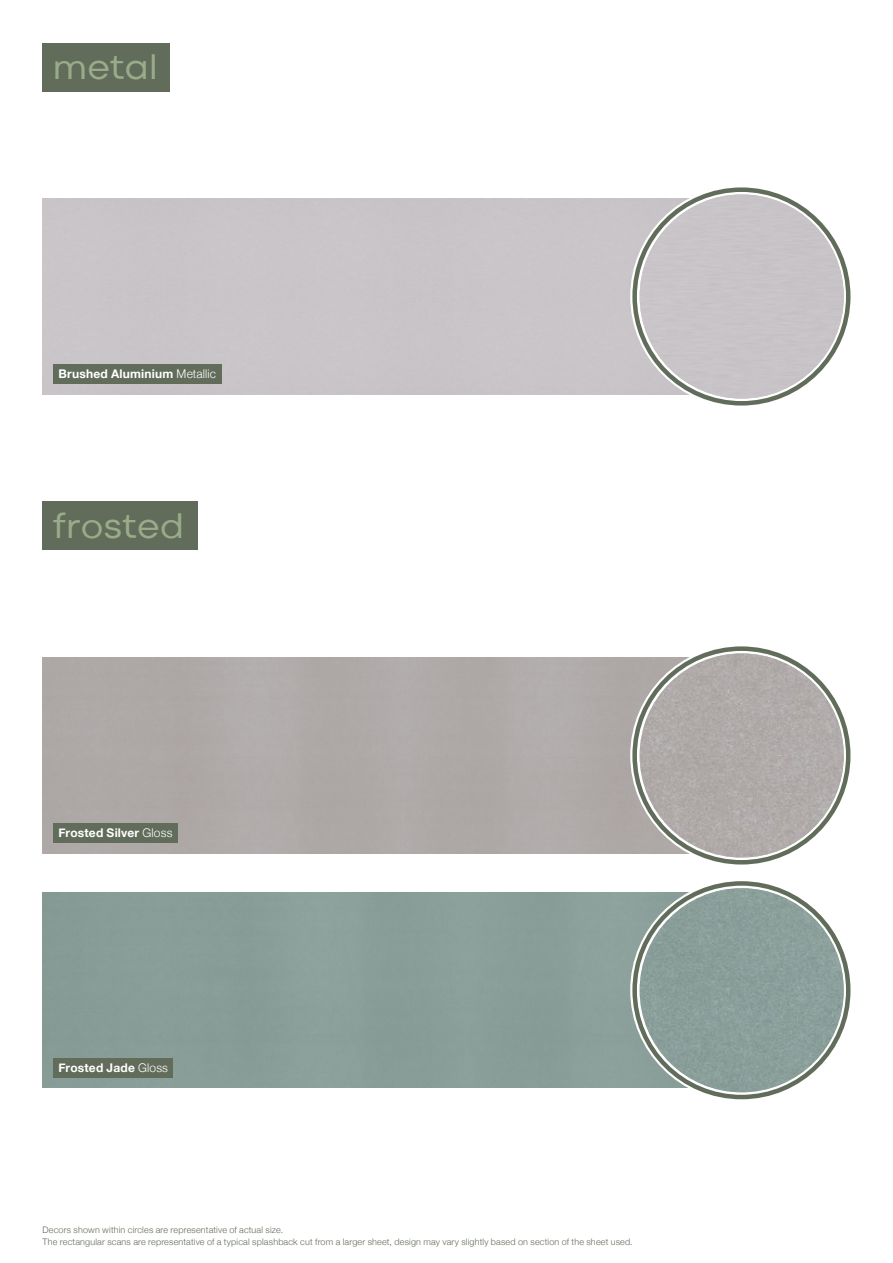
<style>
.page{position:relative;width:893px;height:1263px;background:#fff}
.page>*{position:absolute;margin:0;border:0;box-sizing:border-box;transform-origin:0 0}
.t1{font:36px "Codec Cold Trial";letter-spacing:-.01em;color:#99ac8a}
.t2{font:700 12px "Helvetica Neue";letter-spacing:.02em;color:#fff}
.t3{font:300 9px/12px "Helvetica Neue";letter-spacing:.02em;color:#616c5a}
.s1{font-weight:300}
</style>
<div class="page">
<div style="left:43px;top:501px;width:155px;height:49px;background:#616c5a"></div>
<div style="left:43px;top:199px;width:655px;height:195px;background:#c8c5c8"></div>
<div style="left:53px;top:364px;width:169px;height:20px;background:#616c5a"></div>
<svg style="left:635px;top:190px;width:213px;height:213px"></svg>
<div style="left:640px;top:194px;width:204px;height:205px;background:#c8c4c7;border-radius:102px"></div>
<div style="left:43px;top:658px;width:655px;height:195px;background:#aea9a8"></div>
<div style="left:53px;top:823px;width:124px;height:19px;background:#616c5a"></div>
<svg style="left:635px;top:649px;width:213px;height:213px"></svg>
<div style="left:640px;top:653px;width:204px;height:204px;background:#b0aba8;border-radius:102px"></div>
<div style="left:43px;top:892px;width:655px;height:196px;background:#899d99"></div>
<div style="left:53px;top:1058px;width:119px;height:19px;background:#616c5a"></div>
<svg style="left:635px;top:883px;width:213px;height:214px"></svg>
<div style="left:640px;top:888px;width:204px;height:204px;background:#8a9f9a;border-radius:102px"></div>
<div style="left:43px;top:43px;width:127px;height:49px;background:#616c5a"></div>
<h1 class="t1" style="left:52px;top:45px;width:107px">metal</h1>
<h2 class="t2" style="left:58px;top:364px;width:159px">Brushed Aluminium <span class="s1">Metallic</span></h2>
<h1 class="t1" style="left:52px;top:504px;width:134px">frosted</h1>
<h2 class="t2" style="left:58px;top:823px;width:115px">Frosted Silver <span class="s1">Gloss</span></h2>
<h2 class="t2" style="left:58px;top:1058px;width:111px">Frosted Jade <span class="s1">Gloss</span></h2>
<p class="t3" style="left:43px;top:1223px;width:592px">Decors shown within circles are representative of actual size.<br>The rectangular scans are representative of a typical splashback cut from a larger sheet, design may vary slightly based on section of the sheet used.</p>
</div>
